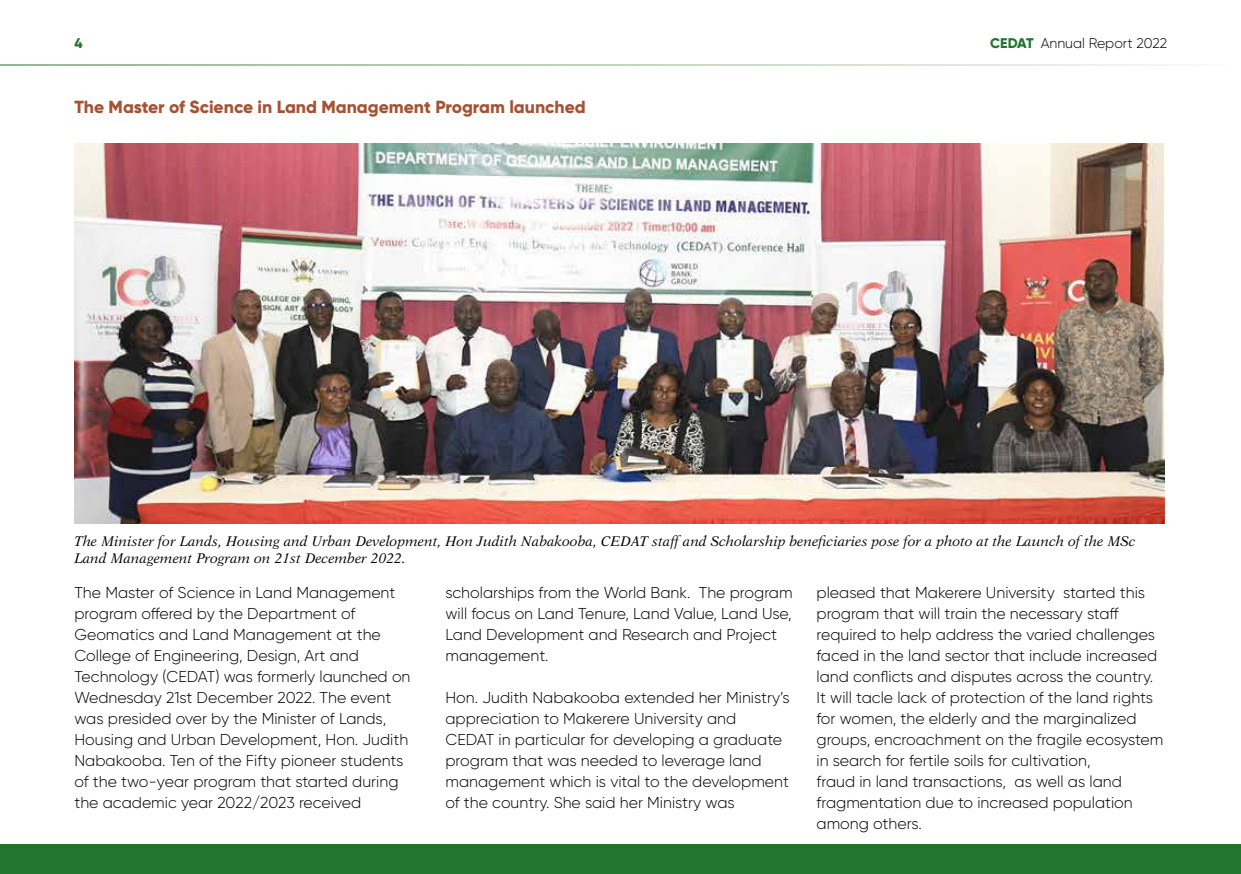
<style>
.page{position:relative;width:1241px;height:874px;background:#fff}
.page>*{position:absolute;margin:0;border:0;box-sizing:border-box;transform-origin:0 0}
.t1{font:800 17.5px "Gilroy";color:#a45334}
.t2{font:300 15.75px/21px "Gilroy";color:#000}
.t3{font:italic 14px/16.8px "New Aster LT Std";color:#000}
.t4{font:300 14px "Gilroy";color:#000}
.t5{font:800 14px "Gilroy";color:#21752f}
.s1{font-weight:800;color:#21752f}
</style>
<div class="page">
<div style="left:0;top:843px;width:1240px;height:30px;background:#21752f"></div>
<img style="left:74px;top:143px;width:1090px;height:380px">
<p class="t5" style="left:74px;top:34px;width:10px">4</p>
<p class="t4" style="left:990px;top:34px;width:178px"><span class="s1">CEDAT</span> Annual Report 2022</p>
<p class="t1" style="left:74px;top:96px;width:512px">The Master of Science in Land Management Program launched</p>
<p class="t3" style="left:74px;top:533px;width:1062px">The Minister for Lands, Housing and Urban Development, Hon Judith Nabakooba, CEDAT staff and Scholarship beneficiaries pose for a photo at the Launch of the MSc<br>Land Management Program on 21st December 2022.</p>
<p class="t2" style="left:74px;top:581px;width:337px">The Master of Science in Land Management program offered by the Department of Geomatics and Land Management at the College of Engineering, Design, Art and Technology (CEDAT) was formerly launched on Wednesday 21st December 2022. The event was presided over by the Minister of Lands, Housing and Urban Development, Hon. Judith Nabakooba. Ten of the Fifty pioneer students of the two-year program that started during the academic year 2022/2023 received</p>
<p class="t2" style="left:445px;top:581px;width:348px">scholarships from the World Bank. The program will focus on Land Tenure, Land Value, Land Use, Land Development and Research and Project management.</p>
<p class="t2" style="left:816px;top:581px;width:348px">pleased that Makerere University started this program that will train the necessary staff required to help address the varied challenges faced in the land sector that include increased land conflicts and disputes across the country.<br>It will tacle lack of protection of the land rights for women, the elderly and the marginalized groups, encroachment on the fragile ecosystem in search for fertile soils for cultivation,<br>fraud in land transactions, as well as land fragmentation due to increased population among others.</p>
<p class="t2" style="left:445px;top:686px;width:345px">Hon. Judith Nabakooba extended her Ministry’s appreciation to Makerere University and<br>CEDAT in particular for developing a graduate program that was needed to leverage land management which is vital to the development of the country. She said her Ministry was</p>
</div>
